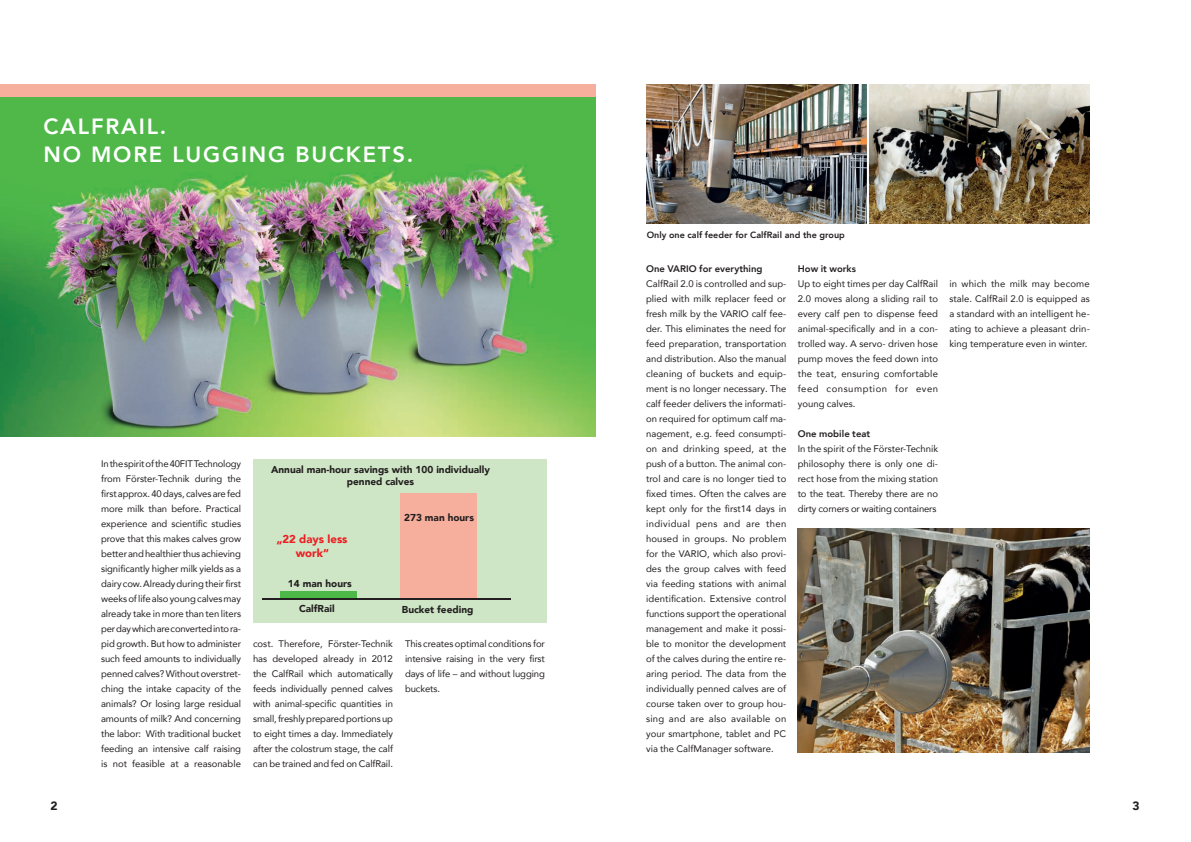
<style>
.page{position:relative;width:1191px;height:842px;background:#fff}
.page>*{position:absolute;margin:0;border:0;box-sizing:border-box;transform-origin:0 0}
.t1{font:800 22px "Avenir LT Com";letter-spacing:.08em;color:#fff}
.t2{font:900 12px "Avenir LT Com";color:#231f20}
.t3{font:900 11.4px/14px "Avenir LT Com";color:#ee1d23;text-align:center}
.t4{font:900 10px/12px "Avenir LT Com";color:#231f20;text-align:center}
.t5{font:9.9px/11.9px "Myriad Pro";color:#231f20}
.t6{font:9.5px/15px "Avenir LT Com";letter-spacing:-.01em;color:#231f20;text-align:justify}
.t7{font:800 9.5px "Avenir LT Com";letter-spacing:.005em;color:#231f20}
.t8{font:800 9px "Avenir LT Com";color:#231f20}
</style>
<div class="page">
<img style="left:0;top:97px;width:595px;height:340px">
<div style="left:0;top:85px;width:595px;height:12px;background:#f6af9c"></div>
<div style="left:253px;top:460px;width:294px;height:163px;background:#cee6c5"></div>
<img style="left:646px;top:85px;width:443px;height:138px">
<img style="left:797px;top:528px;width:292px;height:224px">
<hr style="left:867px;top:82px;width:2px;height:145px;background:#fff">
<div style="left:255px;top:459px;width:291px;height:162px;background:#cee6c5"></div>
<div style="left:281px;top:591px;width:76px;height:7px;background:#4cb848"></div>
<div style="left:400px;top:493px;width:76px;height:106px;background:#f6af9c"></div>
<hr style="left:262px;top:598px;width:249px;height:1px;background:#231f20">
<p class="t1" style="left:43px;top:113px;width:124px">CALFRAIL.</p>
<p class="t1" style="left:43px;top:141px;width:371px">NO MORE LUGGING BUCKETS.</p>
<p class="t2" style="left:51px;top:798px;width:9px">2</p>
<p class="t6" style="left:101px;top:456px;width:141px">In the spirit of the 40FIT Technology from Förster-Technik during the first approx. 40 days, calves are fed more milk than before. Practical experience and scientific studies prove that this makes calves grow better and healthier thus achieving significantly higher milk yields as a dairy cow. Already during their first weeks of life also young calves may already take in more than ten liters per day which are converted into ra&shy;pid growth. But how to administer such feed amounts to individually penned calves? Without overstret&shy;ching the intake capacity of the animals? Or losing large residual amounts of milk? And concerning the labor: With traditional bucket feeding an intensive calf raising is not feasible at a reasonable</p>
<p class="t4" style="left:271px;top:463px;width:220px">Annual man-hour savings with 100 individually penned calves</p>
<p class="t4" style="left:404px;top:511px;width:71px">273 man hours</p>
<p class="t5" style="left:344px;top:465px;width:137px;text-indent:-47px">Eingesparte Arbeitsstunden (Ah) 100 Kälber in Einzelhaltung pro Jah r</p>
<p class="t5" style="left:443px;top:513px;width:30px">273 Ah</p>
<p class="t3" style="left:276px;top:532px;width:73px">„22 days less work“</p>
<p class="t4" style="left:288px;top:577px;width:65px">14 man hours</p>
<p class="t4" style="left:299px;top:603px;width:37px">CalfRail</p>
<p class="t4" style="left:402px;top:603px;width:73px">Bucket feeding</p>
<p class="t5" style="left:330px;top:579px;width:25px">14 Ah</p>
<p class="t5" style="left:431px;top:605px;width:52px">Eimertränke</p>
<p class="t6" style="left:253px;top:636px;width:141px">cost. Therefore, Förster-Technik has developed already in 2012 the CalfRail which automatically feeds individually penned calves with animal-specific quantities in small, freshly prepared portions up to eight times a day. Immediately after the colostrum stage, the calf can be trained and fed on CalfRail.</p>
<p class="t6" style="left:405px;top:636px;width:141px">This creates optimal conditions for intensive raising in the very first days of life – and without lugging buckets.</p>
<p class="t8" style="left:647px;top:229px;width:200px">Only one calf feeder for CalfRail and the group</p>
<p class="t7" style="left:646px;top:263px;width:118px">One VARIO for everything</p>
<p class="t6" style="left:646px;top:276px;width:142px">CalfRail 2.0 is controlled and sup&shy;plied with milk replacer feed or fresh milk by the VARIO calf fee&shy;der. This eliminates the need for feed preparation, transportation and distribution. Also the manual cleaning of buckets and equip&shy;ment is no longer necessary. The calf feeder delivers the informati&shy;on required for optimum calf ma&shy;nagement, e.g. feed consumpti&shy;on and drinking speed, at the push of a button. The animal con&shy;trol and care is no longer tied to fixed times. Often the calves are kept only for the first14 days in individual pens and are then housed in groups. No problem for the VARIO, which also provi&shy;des the group calves with feed via feeding stations with animal identification. Extensive control functions support the operational management and make it possi&shy;ble to monitor the development of the calves during the entire re&shy;aring period. The data from the individually penned calves are of course taken over to group hou&shy;sing and are also available on your smartphone, tablet and PC via the CalfManager software.</p>
<p class="t7" style="left:797px;top:263px;width:60px">How it works</p>
<p class="t6" style="left:797px;top:276px;width:142px">Up to eight times per day CalfRail 2.0 moves along a sliding rail to every calf pen to dispense feed animal-specifically and in a con&shy;trolled way. A servo- driven hose pump moves the feed down into the teat, ensuring comfortable feed consumption for even young calves.</p>
<p class="t7" style="left:797px;top:428px;width:74px">One mobile teat</p>
<p class="t6" style="left:797px;top:441px;width:142px">In the spirit of the Förster-Technik philosophy there is only one di&shy;rect hose from the mixing station to the teat. Thereby there are no dirty corners or waiting containers</p>
<p class="t6" style="left:949px;top:276px;width:142px">in which the milk may become stale. CalfRail 2.0 is equipped as a standard with an intelligent he&shy;ating to achieve a pleasant drin&shy;king temperature even in winter.</p>
<p class="t2" style="left:1132px;top:799px;width:9px">3</p>
</div>
